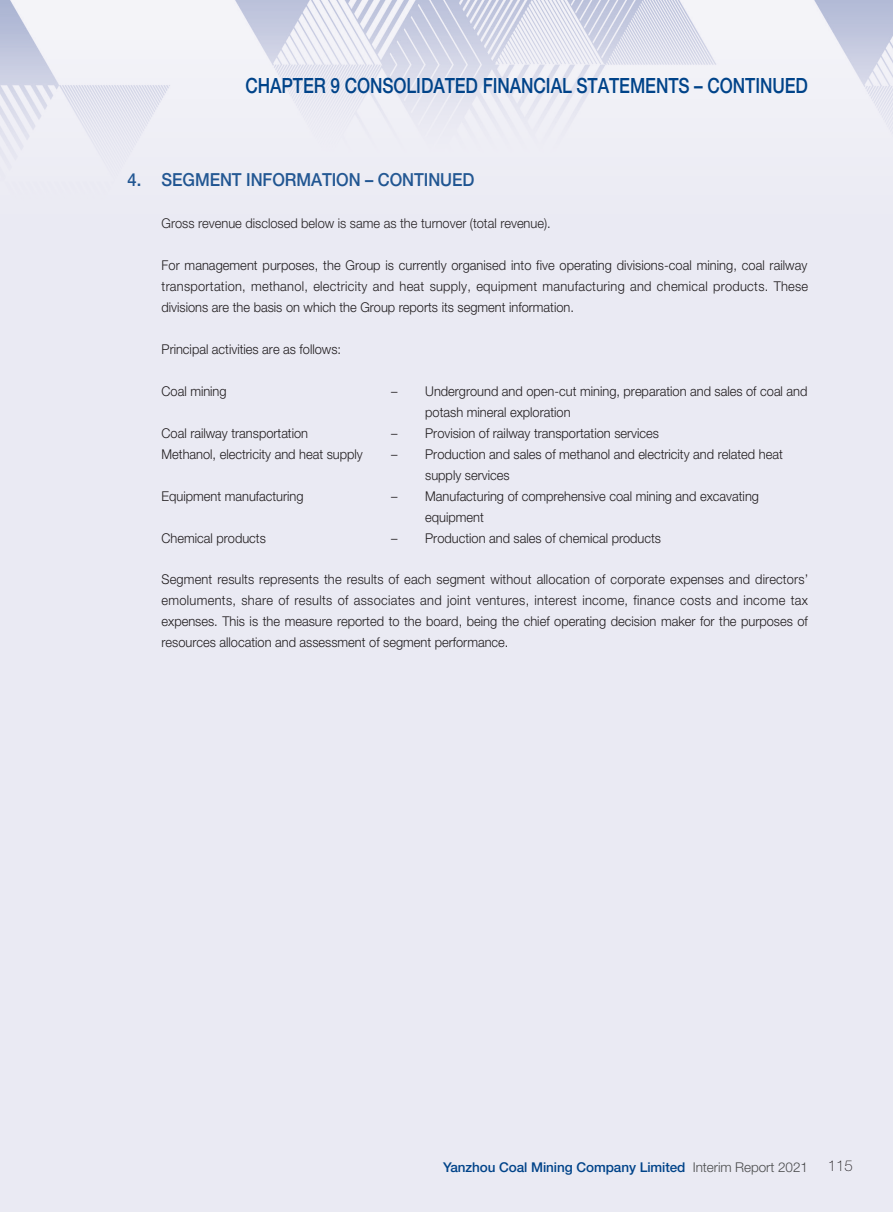
<style>
.page{position:relative;width:893px;height:1212px;background:#eaeaf3}
.page>*{position:absolute;margin:0;border:0;box-sizing:border-box;transform-origin:0 0}
.t1{font:500 21px "Helvetica Neue LT Std";letter-spacing:-.005em;color:#004389;scale:.82 1}
.t2{font:500 18px "Helvetica Neue LT Std";letter-spacing:-.005em;color:#004389;scale:.92 1}
.t3{font:100 15px "Helvetica Neue LT Std";color:#231f20}
.t4{font:300 13.5px/21px "Helvetica Neue LT Std";color:#231f20;scale:.95 1}
.t5{font:500 13.5px "Helvetica Neue LT Std";letter-spacing:-.005em;color:#004389}
.s1{font-weight:300;color:#4b4c4d}
</style>
<div class="page">
<h1 class="t1" style="left:245px;top:73px;width:687px">CHAPTER 9 CONSOLIDATED FINANCIAL STATEMENTS – CONTINUED</h1>
<h2 class="t2" style="left:128px;top:169px;width:379px">4. SEGMENT INFORMATION – CONTINUED</h2>
<p class="t4" style="left:162px;top:213px;width:411px">Gross revenue disclosed below is same as the turnover (total revenue).</p>
<p class="t4" style="left:162px;top:255px;width:682px;text-align:justify">For management purposes, the Group is currently organised into five operating divisions-coal mining, coal railway transportation, methanol, electricity and heat supply, equipment manufacturing and chemical products. These divisions are the basis on which the Group reports its segment information.</p>
<p class="t4" style="left:162px;top:339px;width:191px">Principal activities are as follows:</p>
<p class="t4" style="left:162px;top:381px;width:70px">Coal mining</p>
<p class="t4" style="left:425px;top:381px;width:404px;text-indent:-34px">– Underground and open-cut mining, preparation and sales of coal and potash mineral exploration</p>
<p class="t4" style="left:162px;top:423px;width:156px">Coal railway transportation</p>
<p class="t4" style="left:391px;top:423px;width:283px">– Provision of railway transportation services</p>
<p class="t4" style="left:162px;top:444px;width:213px">Methanol, electricity and heat supply</p>
<p class="t4" style="left:425px;top:444px;width:378px;text-indent:-34px">– Production and sales of methanol and electricity and related heat supply services</p>
<p class="t4" style="left:162px;top:486px;width:151px">Equipment manufacturing</p>
<p class="t4" style="left:425px;top:486px;width:353px;text-indent:-34px">– Manufacturing of comprehensive coal mining and excavating equipment</p>
<p class="t4" style="left:162px;top:528px;width:111px">Chemical products</p>
<p class="t4" style="left:391px;top:528px;width:286px">– Production and sales of chemical products</p>
<p class="t4" style="left:162px;top:568px;width:682px;text-align:justify">Segment results represents the results of each segment without allocation of corporate expenses and directors’ emoluments, share of results of associates and joint ventures, interest income, finance costs and income tax expenses. This is the measure reported to the board, being the chief operating decision maker for the purposes of resources allocation and assessment of segment performance.</p>
<p class="t5" style="left:443px;top:1159px;width:366px">Yanzhou Coal Mining Company Limited <span class="s1">Interim Report 2021</span></p>
<p class="t3" style="left:828px;top:1157px;width:27px">115</p>
</div>
